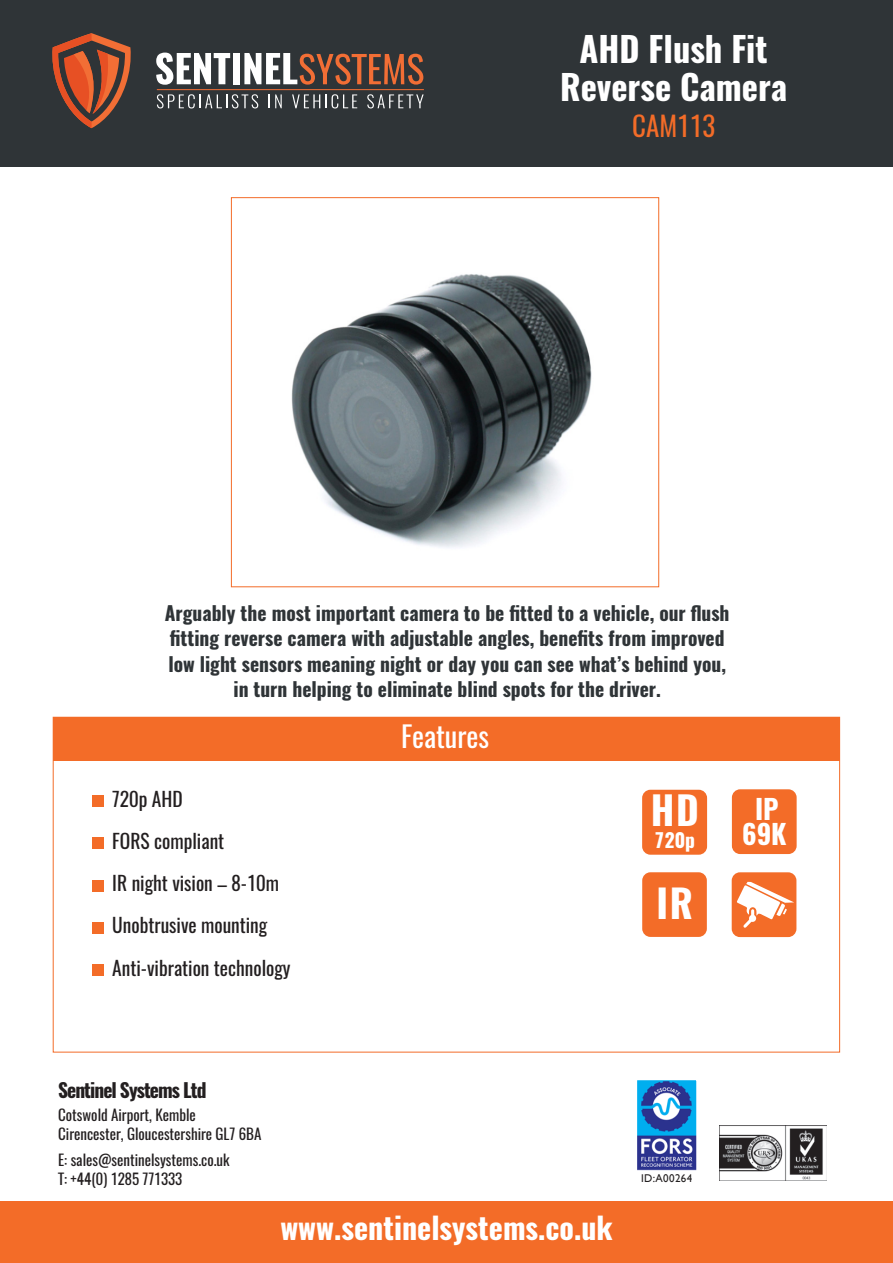
<style>
.page{position:relative;width:893px;height:1263px;background:#fff}
.page>*{position:absolute;margin:0;border:0;box-sizing:border-box;transform-origin:0 0}
.t1{font:700 39px "Oswald";color:#fff}
.t2{font:700 38.7px "Oswald";color:#fff}
.t3{font:700 34.5px/37.5px "Oswald";color:#fff;text-align:center}
.t4{font:700 30px "Oswald";color:#fff}
.t5{font:28.5px "Oswald";color:#fff}
.t6{font:700 27.15px/25.2px "Oswald";color:#fff;text-align:center}
.t7{font:27px "Oswald";color:#f36c28}
.t8{font:700 19.5px/25.5px "Oswald";color:#2f3437;text-align:center}
.t9{font:19.5px "Oswald";color:#231f20}
.t10{font:700 19.5px "Oswald";letter-spacing:-.05em;color:#231f20}
.t11{font:700 19.5px "Oswald";color:#fff}
.t12{font:15px "Oswald";color:#231f20}
.t13{font:11.25px "Gill Sans";letter-spacing:.03em;color:#231f20}
</style>
<div class="page">
<div style="left:0;top:0;width:893px;height:166px;background:#2f3437"></div>
<div style="left:0;top:1201px;width:893px;height:62px;background:#f36c28"></div>
<svg style="left:52px;top:33px;width:79px;height:95px"></svg>
<svg style="left:156px;top:53px;width:74px;height:32px"></svg>
<div style="left:233px;top:53px;width:7px;height:31px;background:#fff"></div>
<svg style="left:244px;top:53px;width:179px;height:32px"></svg>
<svg style="left:157px;top:94px;width:101px;height:14px"></svg>
<svg style="left:269px;top:94px;width:13px;height:14px"></svg>
<svg style="left:292px;top:94px;width:65px;height:14px"></svg>
<svg style="left:367px;top:94px;width:57px;height:14px"></svg>
<hr style="left:157px;top:89px;width:267px;height:1px;background:#f26e35">
<img style="left:719px;top:1126px;width:104px;height:54px">
<img style="left:638px;top:1081px;width:57px;height:90px">
<div style="left:635px;top:1078px;width:63px;height:108px;border:2px solid #fff"></div>
<div style="left:636px;top:1174px;width:61px;height:11px;background:#fff"></div>
<img style="left:291px;top:274px;width:301px;height:274px">
<div style="left:53px;top:717px;width:787px;height:43px;background:#f36c28"></div>
<div style="left:92px;top:795px;width:11px;height:12px;background:#f36c28"></div>
<div style="left:92px;top:838px;width:11px;height:11px;background:#f36c28"></div>
<div style="left:92px;top:880px;width:11px;height:11px;background:#f36c28"></div>
<div style="left:92px;top:922px;width:11px;height:11px;background:#f36c28"></div>
<div style="left:92px;top:964px;width:11px;height:12px;background:#f36c28"></div>
<div style="left:642px;top:790px;width:65px;height:65px;background:#f36c28;border-radius:8px"></div>
<div style="left:642px;top:872px;width:65px;height:65px;background:#f36c28;border-radius:8px"></div>
<div style="left:732px;top:872px;width:64px;height:65px;background:#f36c28;border-radius:8px"></div>
<svg style="left:737px;top:882px;width:57px;height:46px"></svg>
<div style="left:732px;top:789px;width:65px;height:65px;background:#f36c28;border-radius:8px"></div>
<p class="t3" style="left:560px;top:32px;width:229px">AHD Flush Fit<br>Reverse Camera</p>
<p class="t7" style="left:632px;top:107px;width:84px">CAM113</p>
<p class="t8" style="left:165px;top:601px;width:566px">Arguably the most important camera to be fitted to a vehicle, our flush fitting reverse camera with adjustable angles, benefits from improved low light sensors meaning night or day you can see what’s behind you, in turn helping to eliminate blind spots for the driver.</p>
<p class="t5" style="left:401px;top:717px;width:90px">Features</p>
<p class="t9" style="left:112px;top:785px;width:72px">720p AHD</p>
<p class="t9" style="left:112px;top:827px;width:113px">FORS compliant</p>
<p class="t9" style="left:112px;top:870px;width:168px">IR night vision – 8-10m</p>
<p class="t9" style="left:112px;top:912px;width:157px">Unobtrusive mounting</p>
<p class="t9" style="left:112px;top:954px;width:180px">Anti-vibration technology</p>
<p class="t1" style="left:651px;top:783px;width:50px">HD</p>
<p class="t11" style="left:655px;top:826px;width:42px">720p</p>
<p class="t2" style="left:656px;top:877px;width:38px">IR</p>
<p class="t6" style="left:742px;top:797px;width:46px">IP<br>69K</p>
<p class="t10" style="left:58px;top:1077px;width:150px">Sentinel Systems Ltd</p>
<p class="t12" style="left:58px;top:1104px;width:139px">Cotswold Airport, Kemble</p>
<p class="t12" style="left:58px;top:1124px;width:205px">Cirencester, Gloucestershire GL7 6BA</p>
<p class="t12" style="left:58px;top:1149px;width:173px">E: sales@sentinelsystems.co.uk</p>
<p class="t12" style="left:58px;top:1169px;width:126px">T: +44(0) 1285 771333</p>
<p class="t4" style="left:280px;top:1207px;width:334px">www.sentinelsystems.co.uk</p>
<p class="t13" style="left:641px;top:1171px;width:53px">ID:A00264</p>
</div>
